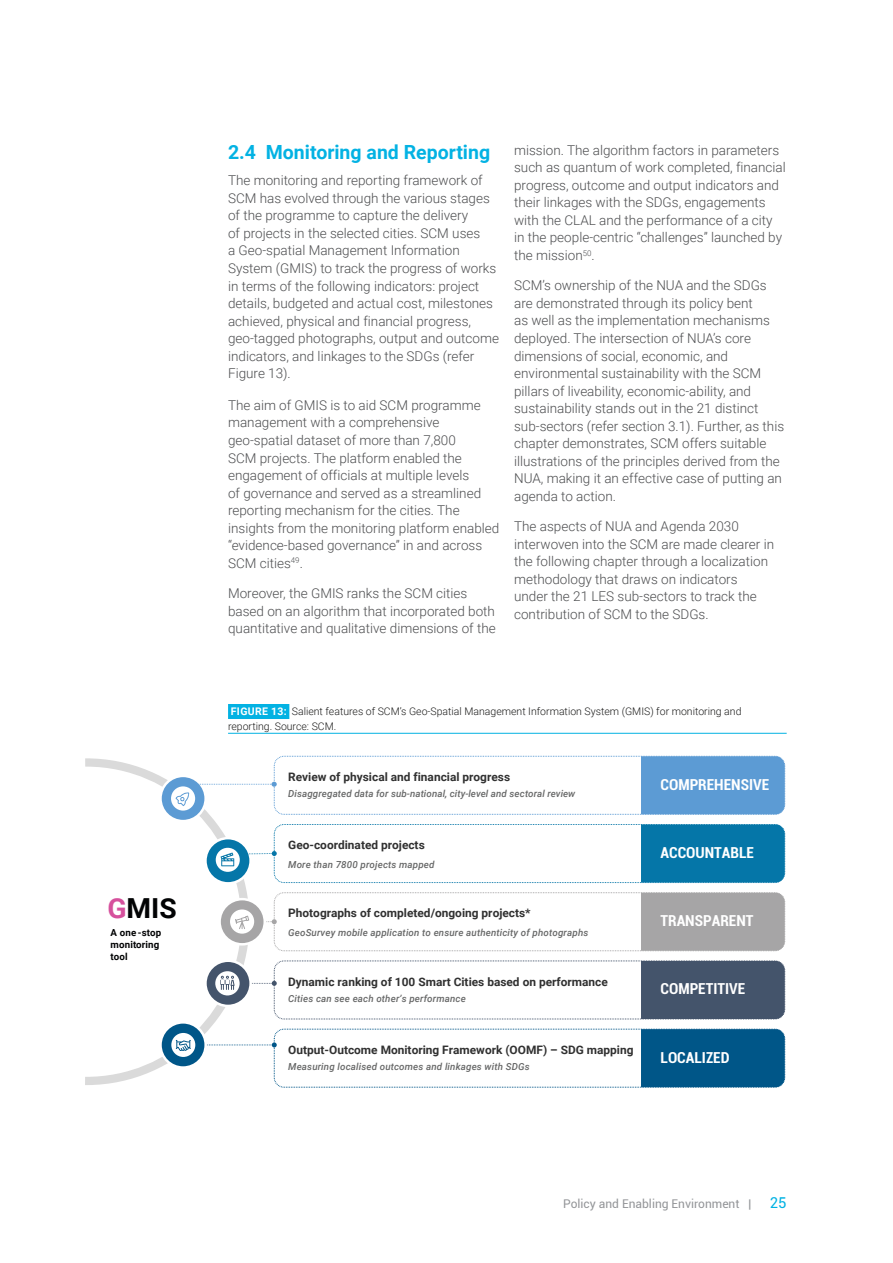
<style>
.page{position:relative;width:893px;height:1263px;background:#fff}
.page>*{position:absolute;margin:0;border:0;box-sizing:border-box;transform-origin:0 0}
.t1{font:700 27.6px "Roboto";color:#020304}
.t2{font:700 19.5px "Roboto";color:#03b2e3}
.t3{font:700 condensed 15.15px "Roboto";color:#fff}
.t4{font:300 13.5px/17.5px "Roboto";color:#4d4e50}
.t5{font:12px "Roboto";color:#939598}
.t6{font:700 11.7px "Roboto";color:#313131}
.fig_cap{font:300 10.5px/14.2px "Roboto";color:#1c1c1b}
.t7{font:italic 500 9.75px "Roboto";letter-spacing:.015em;color:#666767}
.t8{font:700 9.75px/11.7px "Roboto";letter-spacing:.01em;color:#020304}
.s1{color:#d6519d}
.s2{font-weight:700;color:#fff}
.s3{font-size:15px;color:#00b2e3}
</style>
<div class="page">
<div style="left:228px;top:704px;width:61px;height:15px;background:#03b2e3"></div>
<hr style="left:228px;top:733px;width:559px;height:1px;background:#03b2e3">
<div style="left:641px;top:1029px;width:144px;height:58px;background:#005688"></div>
<div style="left:641px;top:756px;width:144px;height:57px;background:#5c9bd4"></div>
<div style="left:641px;top:824px;width:144px;height:57px;background:#0576a8"></div>
<div style="left:641px;top:894px;width:144px;height:57px;background:#a6a5a6"></div>
<div style="left:641px;top:962px;width:144px;height:57px;background:#44546b"></div>
<div style="left:274px;top:756px;width:511px;height:59px;border:1px dashed #5c9bd4;border-radius:10px"></div>
<svg style="left:85px;top:758px;width:163px;height:327px"></svg>
<div style="left:274px;top:824px;width:511px;height:59px;border:1px dashed #0576a8;border-radius:10px"></div>
<div style="left:274px;top:892px;width:511px;height:59px;border:1px dashed #a6a5a6;border-radius:10px"></div>
<div style="left:274px;top:960px;width:511px;height:59px;border:1px dashed #44546b;border-radius:10px"></div>
<div style="left:274px;top:1029px;width:511px;height:58px;border:1px dashed #005688;border-radius:10px"></div>
<svg style="left:161px;top:776px;width:45px;height:45px"></svg>
<div style="left:159px;top:775px;width:48px;height:47px;border:2px solid #fff;border-radius:50%"></div>
<svg style="left:205px;top:838px;width:46px;height:45px"></svg>
<div style="left:204px;top:837px;width:48px;height:47px;border:2px solid #fff;border-radius:50%"></div>
<svg style="left:249px;top:851px;width:28px;height:5px"></svg>
<svg style="left:266px;top:919px;width:11px;height:5px"></svg>
<div style="left:220px;top:899px;width:45px;height:45px;background:#a6a5a6;border-radius:50%"></div>
<div style="left:218px;top:898px;width:48px;height:47px;border:2px solid #fff;border-radius:50%"></div>
<svg style="left:252px;top:981px;width:25px;height:5px"></svg>
<svg style="left:205px;top:961px;width:46px;height:45px"></svg>
<div style="left:204px;top:959px;width:48px;height:48px;border:2px solid #fff;border-radius:50%"></div>
<svg style="left:207px;top:1042px;width:70px;height:5px"></svg>
<svg style="left:161px;top:1022px;width:45px;height:45px"></svg>
<div style="left:159px;top:1021px;width:48px;height:48px;border:2px solid #fff;border-radius:50%"></div>
<svg style="left:216px;top:848px;width:24px;height:24px"></svg>
<svg style="left:215px;top:971px;width:25px;height:24px"></svg>
<svg style="left:230px;top:909px;width:24px;height:25px"></svg>
<svg style="left:171px;top:1033px;width:24px;height:24px"></svg>
<svg style="left:171px;top:782px;width:106px;height:29px"></svg>
<p class="t1" style="left:107px;top:889px;width:71px"><span class="s1">G</span>MIS</p>
<p class="t8" style="left:111px;top:926px;width:52px">A one -stop monitoring tool</p>
<h1 class="t2" style="left:228px;top:139px;width:264px">2.4 Monitoring and Reporting</h1>
<p class="t4" style="left:228px;top:171px;width:272px">The monitoring and reporting framework of SCM has evolved through the various stages of the programme to capture the delivery<br>of projects in the selected cities. SCM uses<br>a Geo-spatial Management Information System (GMIS) to track the progress of works in terms of the following indicators: project details, budgeted and actual cost, milestones achieved, physical and financial progress, geo-tagged photographs, output and outcome indicators, and linkages to the SDGs (refer Figure 13).</p>
<p class="t4" style="left:228px;top:396px;width:273px">The aim of GMIS is to aid SCM programme management with a comprehensive geo-spatial dataset of more than 7,800<br>SCM projects. The platform enabled the engagement of officials at multiple levels<br>of governance and served as a streamlined reporting mechanism for the cities. The insights from the monitoring platform enabled “evidence-based governance” in and across SCM cities<sup>49</sup>.</p>
<p class="t4" style="left:228px;top:584px;width:269px">Moreover, the GMIS ranks the SCM cities based on an algorithm that incorporated both quantitative and qualitative dimensions of the</p>
<p class="t4" style="left:514px;top:141px;width:273px">mission. The algorithm factors in parameters such as quantum of work completed, financial progress, outcome and output indicators and their linkages with the SDGs, engagements with the CLAL and the performance of a city in the people-centric “challenges” launched by the mission<sup>50</sup>.</p>
<p class="t4" style="left:514px;top:276px;width:272px">SCM’s ownership of the NUA and the SDGs are demonstrated through its policy bent<br>as well as the implementation mechanisms deployed. The intersection of NUA’s core dimensions of social, economic, and environmental sustainability with the SCM pillars of liveability, economic-ability, and sustainability stands out in the 21 distinct sub-sectors (refer section 3.1). Further, as this chapter demonstrates, SCM offers suitable illustrations of the principles derived from the NUA, making it an effective case of putting an agenda to action.</p>
<p class="t4" style="left:514px;top:517px;width:262px">The aspects of NUA and Agenda 2030 interwoven into the SCM are made clearer in the following chapter through a localization methodology that draws on indicators under the 21 LES sub-sectors to track the contribution of SCM to the SDGs.</p>
<p class="fig_cap" style="left:228px;top:704px;width:515px"><span class="s2">FIGURE 13:</span> Salient features of SCM’s Geo-Spatial Management Information System (GMIS) for monitoring and reporting. Source: SCM.</p>
<p class="t6" style="left:288px;top:768px;width:223px">Review of physical and financial progress</p>
<p class="t7" style="left:288px;top:787px;width:289px">Disaggregated data for sub-national, city-level and sectoral review</p>
<p class="t6" style="left:288px;top:837px;width:138px">Geo-coordinated projects</p>
<p class="t7" style="left:288px;top:857px;width:148px">More than 7800 projects mapped</p>
<p class="t6" style="left:288px;top:905px;width:244px">Photographs of completed/ongoing projects*</p>
<p class="t7" style="left:288px;top:925px;width:302px">GeoSurvey mobile application to ensure authenticity of photographs</p>
<p class="t6" style="left:288px;top:973px;width:321px">Dynamic ranking of 100 Smart Cities based on performance</p>
<p class="t7" style="left:288px;top:991px;width:179px">Cities can see each other’s performance</p>
<p class="t6" style="left:288px;top:1041px;width:347px">Output-Outcome Monitoring Framework (OOMF) – SDG mapping</p>
<p class="t7" style="left:288px;top:1060px;width:243px">Measuring localised outcomes and linkages with SDGs</p>
<p class="t3" style="left:660px;top:774px;width:110px">COMPREHENSIVE</p>
<p class="t3" style="left:660px;top:842px;width:95px">ACCOUNTABLE</p>
<p class="t3" style="left:660px;top:910px;width:94px">TRANSPARENT</p>
<p class="t3" style="left:660px;top:978px;width:86px">COMPETITIVE</p>
<p class="t3" style="left:660px;top:1046px;width:71px">LOCALIZED</p>
<p class="t5" style="left:563px;top:1195px;width:225px">Policy and Enabling Environment | <span class="s3">25</span></p>
</div>
